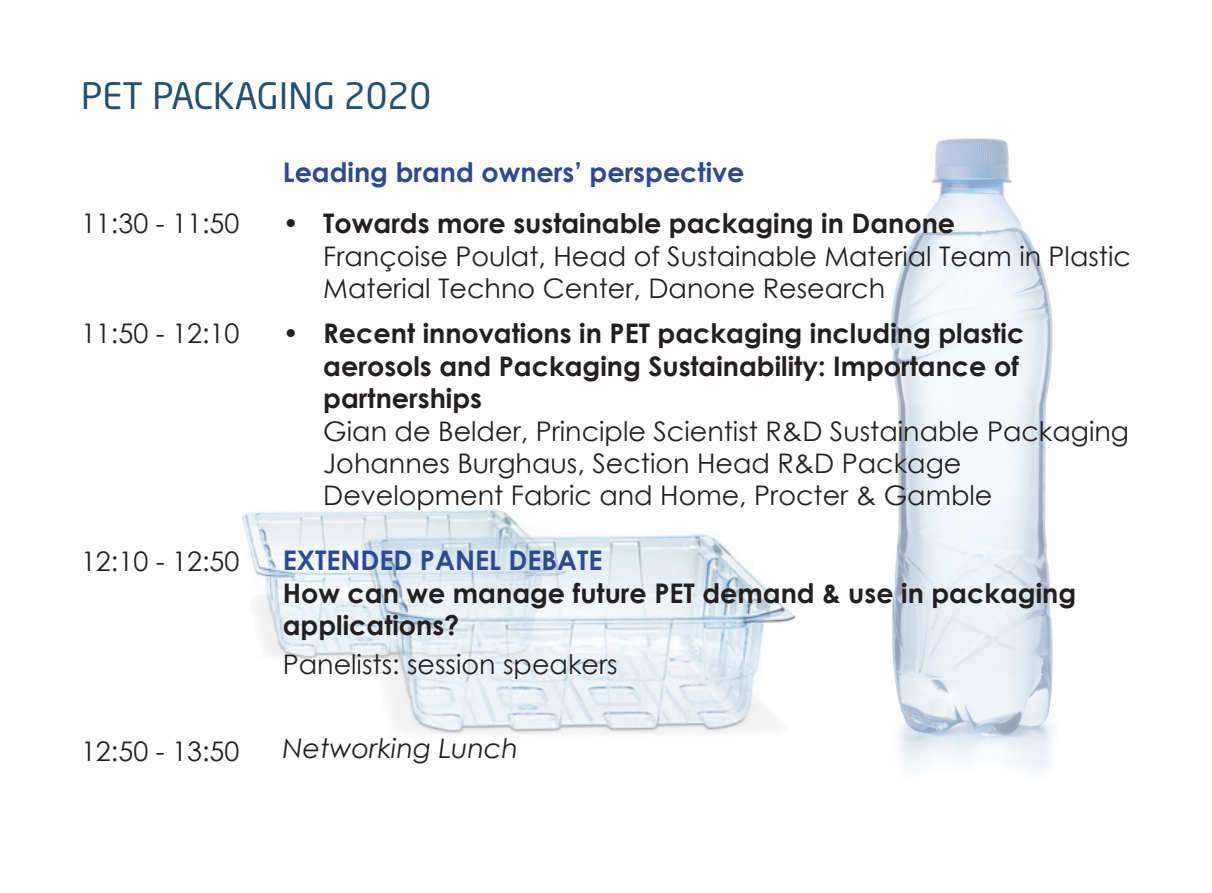
<style>
.page{position:relative;width:1212px;height:893px;background:#fff}
.page>*{position:absolute;margin:0;border:0;box-sizing:border-box;transform-origin:0 0}
.t1{font:36px "Neo Sans Std";color:#244f70}
.t2{font:27px/32.4px "Century Gothic";color:#231f20}
.t3{font:700 27px/32.4px "Century Gothic";color:#231f20}
.t4{font:700 27px "Century Gothic";color:#2b4a92}
.t5{font:italic 27px "Century Gothic";color:#231f20}
.s1{font-weight:700}
.s2{color:#2b4a92}
</style>
<div class="page">
<img style="left:890px;top:138px;width:164px;height:635px">
<img style="left:242px;top:509px;width:554px;height:226px">
<p class="t1" style="left:81px;top:73px;width:352px">PET PACKAGING 2020</p>
<p class="t2" style="left:81px;top:207px;width:160px">11:30 - 11:50</p>
<p class="t2" style="left:81px;top:316px;width:160px">11:50 - 12:10</p>
<p class="t2" style="left:81px;top:545px;width:160px">12:10 - 12:50</p>
<p class="t2" style="left:81px;top:734px;width:160px">12:50 - 13:50</p>
<p class="t4" style="left:283px;top:152px;width:463px">Leading brand owners’ perspective</p>
<p class="t2" style="left:323px;top:207px;width:809px;text-indent:-40px"><span class="s1">• Towards more sustainable packaging in Danone<br></span>Françoise Poulat, Head of Sustainable Material Team in Plastic<br>Material Techno Center, Danone Research</p>
<p class="t2" style="left:323px;top:317px;width:807px;text-indent:-40px"><span class="s1">• Recent innovations in PET packaging including plastic aerosols and Packaging Sustainability: Importance of partnerships<br></span>Gian de Belder, Principle Scientist R&amp;D Sustainable Packaging Johannes Burghaus, Section Head R&amp;D Package Development Fabric and Home, Procter &amp; Gamble</p>
<p class="t3" style="left:283px;top:543px;width:795px"><span class="s2">EXTENDED PANEL DEBATE<br></span>How can we manage future PET demand &amp; use in packaging applications?</p>
<p class="t2" style="left:283px;top:647px;width:336px">Panelists: session speakers</p>
<p class="t5" style="left:283px;top:729px;width:237px">Networking Lunch</p>
</div>
